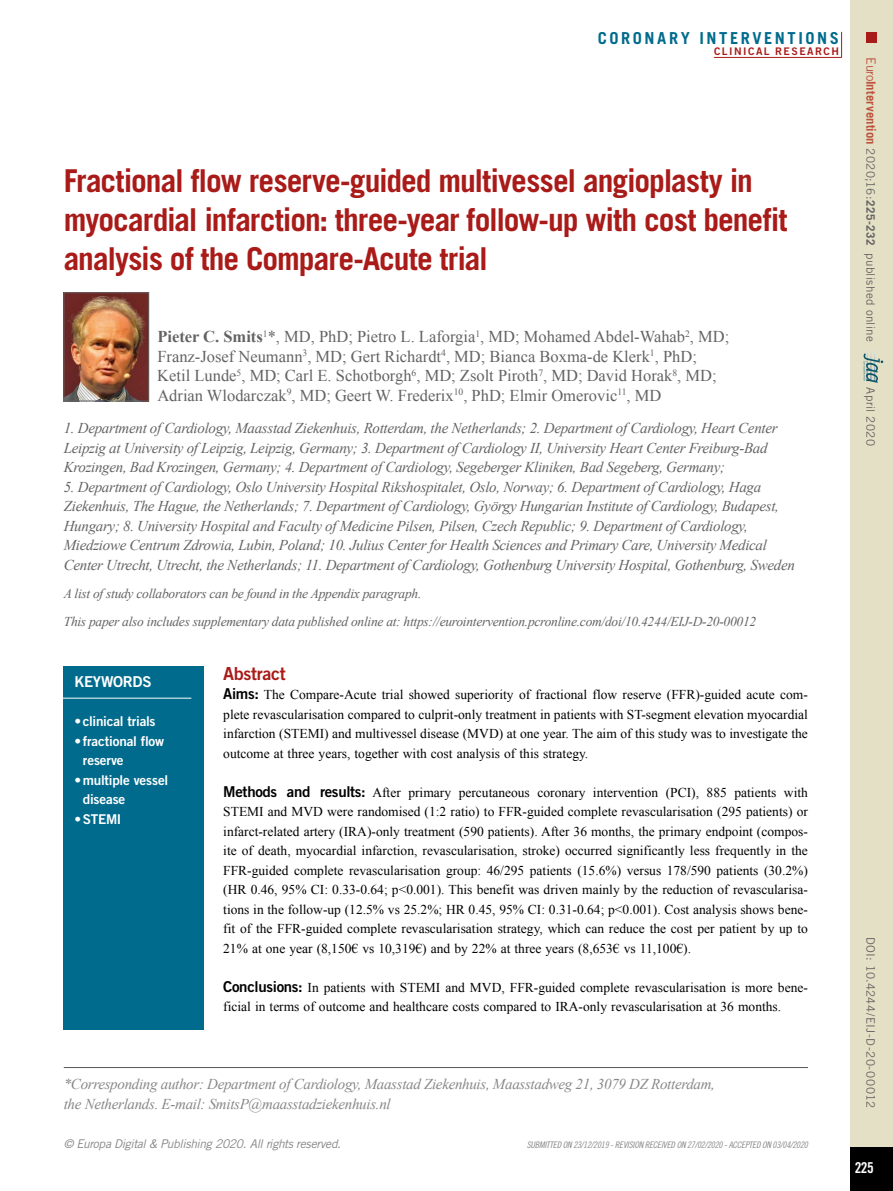
<style>
.page{position:relative;width:893px;height:1191px;background:#fff}
.page>*{position:absolute;margin:0;border:0;box-sizing:border-box;transform-origin:0 0}
.t1{font:700 31.5px/39px "Trade Gothic LT Std";letter-spacing:-.03em;color:#a91b18}
.t2{font:18px "Trade Gothic LT Std Bd 2";letter-spacing:-.02em;color:#a91b18}
.t3{font:16.5px/19.5px "Times New Roman";color:#646363}
.t4{font:700 16.5px "Trade Gothic LT Std";letter-spacing:.155em;color:#006b8d}
.t5{font:italic 15px/19.5px "Times New Roman";letter-spacing:-.02em;color:#646363}
.t6{font:italic 15px/19.5px "Times New Roman";letter-spacing:-.02em;color:#878787}
.t7{font:15px "Trade Gothic LT Std Bd 2";letter-spacing:-.02em;color:#fff}
.t8{font:15px "Trade Gothic LT Std Bd Cn 20";color:#fff}
.t9{font:13.5px/19.5px "Times New Roman";color:#000;text-align:justify}
.t10{font:italic 13.5px/28px "Times New Roman";letter-spacing:-.02em;color:#646363}
.t11{font:13.5px/19.5px "Trade Gothic LT Std Bd 2";letter-spacing:-.015em;color:#fff}
.t12{font:italic 12px "Trade Gothic LT Std";letter-spacing:-.03em;color:#878787}
.t13{font:11.7px "Trade Gothic LT Std";letter-spacing:.03em;color:#646363}
.t14{font:10.5px "Trade Gothic LT Std Bd 2";letter-spacing:.14em;color:#a91b18}
.t15{font:9px "Trade Gothic LT Std Cn 18 Obl";letter-spacing:-.02em;color:#878787}
.s1{font-weight:700}
.s2{font-family:"Trade Gothic LT Std Bd 2";font-size:15px}
.s3{font-size:12.75px;color:#bc533d}
.s4{font-weight:700;font-size:12.75px;color:#bc533d}
</style>
<div class="page">
<div style="left:850px;top:0;width:43px;height:1191px;background:#e4e0c5"></div>
<div style="left:850px;top:1147px;width:43px;height:44px;background:#000"></div>
<div style="left:866px;top:32px;width:11px;height:10px;background:#a91b18"></div>
<svg style="left:863px;top:353px;width:20px;height:30px"></svg>
<hr style="left:714px;top:57px;width:128px;height:1px;background:#a91b18">
<svg style="left:841px;top:32px;width:1px;height:25px"></svg>
<hr style="left:64px;top:1067px;width:744px;height:1px;background:#575756">
<div style="left:64px;top:665px;width:140px;height:364px;background:#006b8d"></div>
<hr style="left:62px;top:698px;width:129px;height:1px;background:#fff">
<img style="left:66px;top:295px;width:81px;height:104px">
<div style="left:64px;top:293px;width:85px;height:108px;border:1px solid #646363"></div>
<p class="t4" style="left:598px;top:28px;width:243px">CORONARY INTERVENTIONS</p>
<p class="t14" style="left:714px;top:45px;width:127px">CLINICAL RESEARCH</p>
<h1 class="t1" style="left:64px;top:161px;width:725px">Fractional flow reserve-guided multivessel angioplasty in myocardial infarction: three-year follow-up with cost benefit analysis of the Compare-Acute trial</h1>
<p class="t3" style="left:157px;top:327px;width:574px"><span class="s1">Pieter C. Smits</span><sup>1</sup>*, MD, PhD; Pietro L. Laforgia<sup>1</sup>, MD; Mohamed Abdel-Wahab<sup>2</sup>, MD; Franz-Josef Neumann<sup>3</sup>, MD; Gert Richardt<sup>4</sup>, MD; Bianca Boxma-de Klerk<sup>1</sup>, PhD; Ketil Lunde<sup>5</sup>, MD; Carl E. Schotborgh<sup>6</sup>, MD; Zsolt Piroth<sup>7</sup>, MD; David Horak<sup>8</sup>, MD; Adrian Wlodarczak<sup>9</sup>, MD; Geert W. Frederix<sup>10</sup>, PhD; Elmir Omerovic<sup>11</sup>, MD</p>
<p class="t5" style="left:64px;top:418px;width:715px">1. Department of Cardiology, Maasstad Ziekenhuis, Rotterdam, the Netherlands; 2. Department of Cardiology, Heart Center<br>Leipzig at University of Leipzig, Leipzig, Germany; 3. Department of Cardiology II, University Heart Center Freiburg-Bad<br>Krozingen, Bad Krozingen, Germany; 4. Department of Cardiology, Segeberger Kliniken, Bad Segeberg, Germany;</p>
<p class="t5" style="left:64px;top:476px;width:733px">5. Department of Cardiology, Oslo University Hospital Rikshospitalet, Oslo, Norway; 6. Department of Cardiology, Haga Ziekenhuis, The Hague, the Netherlands; 7. Department of Cardiology, György Hungarian Institute of Cardiology, Budapest, Hungary; 8. University Hospital and Faculty of Medicine Pilsen, Pilsen, Czech Republic; 9. Department of Cardiology, Miedziowe Centrum Zdrowia, Lubin, Poland; 10. Julius Center for Health Sciences and Primary Care, University Medical Center Utrecht, Utrecht, the Netherlands; 11. Department of Cardiology, Gothenburg University Hospital, Gothenburg, Sweden</p>
<p class="t10" style="left:64px;top:579px;width:694px">A list of study collaborators can be found in the Appendix paragraph.<br>This paper also includes supplementary data published online at: https://eurointervention.pcronline.com/doi/10.4244/EIJ-D-20-00012</p>
<h2 class="t2" style="left:223px;top:662px;width:64px">Abstract</h2>
<p class="t9" style="left:223px;top:684px;width:586px"><span class="s2">Aims:</span> The Compare-Acute trial showed superiority of fractional flow reserve (FFR)-guided acute com&shy;plete revascularisation compared to culprit-only treatment in patients with ST-segment elevation myocardial infarction (STEMI) and multivessel disease (MVD) at one year. The aim of this study was to investigate the outcome at three years, together with cost analysis of this strategy.</p>
<p class="t9" style="left:223px;top:782px;width:586px"><span class="s2">Methods and results:</span> After primary percutaneous coronary intervention (PCI), 885 patients with STEMI and MVD were randomised (1:2 ratio) to FFR-guided complete revascularisation (295 patients) or infarct-related artery (IRA)-only treatment (590 patients). After 36 months, the primary endpoint (compos&shy;ite of death, myocardial infarction, revascularisation, stroke) occurred significantly less frequently in the FFR-guided complete revascularisation group: 46/295 patients (15.6%) versus 178/590 patients (30.2%) (HR 0.46, 95% CI: 0.33-0.64; p&lt;0.001). This benefit was driven mainly by the reduction of revascularisa&shy;tions in the follow-up (12.5% vs 25.2%; HR 0.45, 95% CI: 0.31-0.64; p&lt;0.001). Cost analysis shows bene&shy;fit of the FFR-guided complete revascularisation strategy, which can reduce the cost per patient by up to 21% at one year (8,150€ vs 10,319€) and by 22% at three years (8,653€ vs 11,100€).</p>
<p class="t9" style="left:223px;top:977px;width:586px"><span class="s2">Conclusions:</span> In patients with STEMI and MVD, FFR-guided complete revascularisation is more bene&shy;ficial in terms of outcome and healthcare costs compared to IRA-only revascularisation at 36 months.</p>
<p class="t7" style="left:74px;top:672px;width:79px">KEYWORDS</p>
<p class="t11" style="left:74px;top:711px;width:83px">• clinical trials</p>
<p class="t11" style="left:83px;top:731px;width:83px;text-indent:-9px">• fractional flow reserve</p>
<p class="t11" style="left:83px;top:770px;width:87px;text-indent:-9px">•multiple vessel disease</p>
<p class="t11" style="left:74px;top:809px;width:49px">•STEMI</p>
<p class="t6" style="left:64px;top:1074px;width:653px">*Corresponding author: Department of Cardiology, Maasstad Ziekenhuis, Maasstadweg 21, 3079 DZ Rotterdam, the Netherlands. E-mail: SmitsP@maasstadziekenhuis.nl</p>
<p class="t12" style="left:64px;top:1137px;width:279px">© Europa Digital &amp; Publishing 2020. All rights reserved.</p>
<p class="t15" style="left:527px;top:1139px;width:283px">SUBMITTED ON 23/12/2019 - REVISION RECEIVED ON 27/02/2020 - ACCEPTED ON 03/04/2020</p>
<p class="t13" style="left:878px;top:57px;width:286px;rotate:90deg"><span class="s3">Euro</span><span class="s4">Intervention</span> 2020;16:<span class="s1">225-232</span> published online</p>
<p class="t13" style="left:878px;top:387px;width:60px;rotate:90deg">April 2020</p>
<p class="t13" style="left:878px;top:936px;width:173px;rotate:90deg">DOI: 10.4244/EIJ-D-20-00012</p>
<p class="t8" style="left:855px;top:1158px;width:21px">225</p>
</div>
